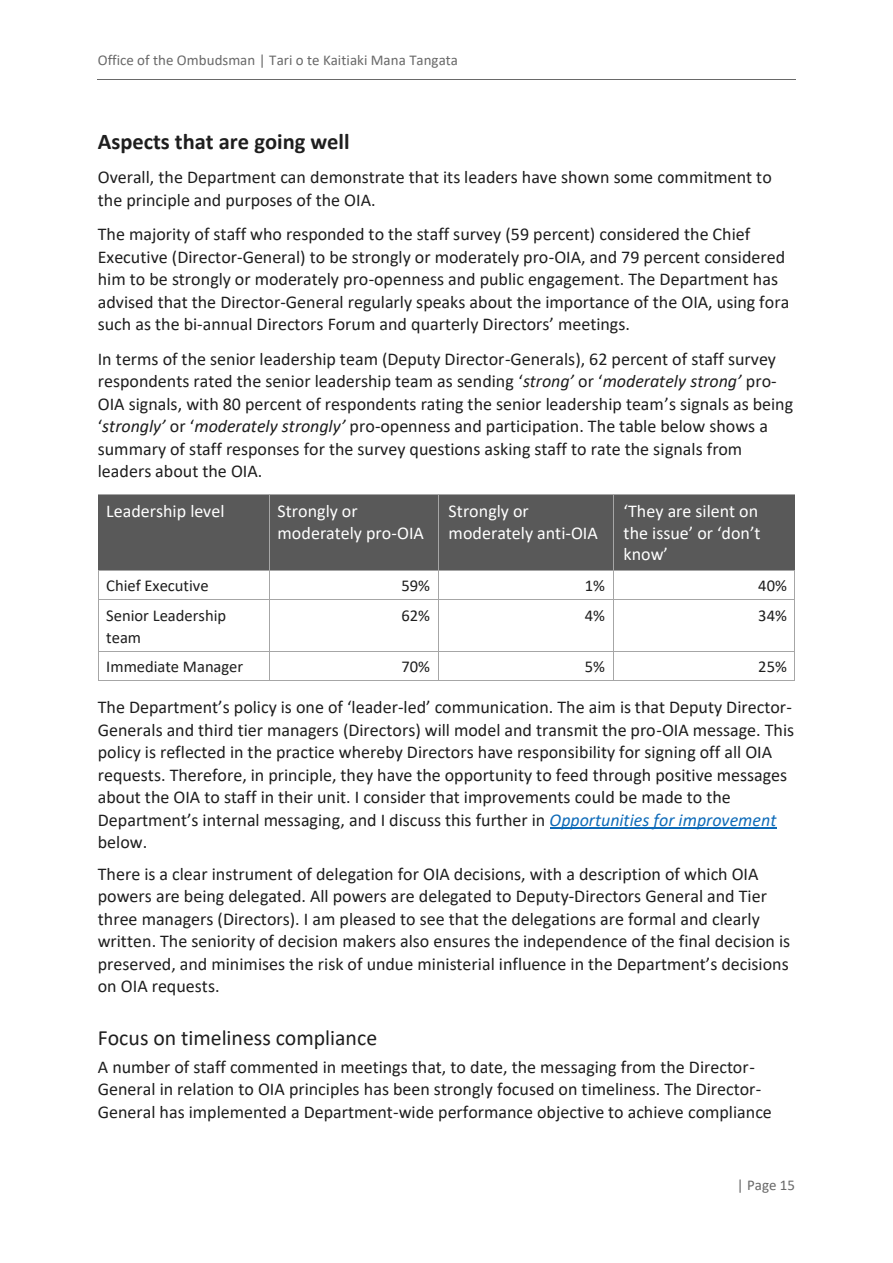
<style>
.page{position:relative;width:893px;height:1263px;background:#fff}
.page>*{position:absolute;margin:0;border:0;box-sizing:border-box;transform-origin:0 0}
.t1{font:700 22.5px "Calibri";color:#1e1e1e}
.t2{font:21.75px "Calibri";color:#1e1e1e}
.t3{font:18px/22.5px "Calibri";color:#1e1e1e}
.t4{font:18px/21.9px "Calibri";color:#fff}
.t5{font:16.5px/22.5px "Calibri";color:#1e1e1e}
.t6{font:15px "Calibri";color:#696969}
.s1{font-style:italic}
.s2{font-style:italic;color:#0d6ab8}
</style>
<div class="page">
<hr style="left:97px;top:79px;width:699px;height:1px;background:#696969">
<div style="left:98px;top:495px;width:171px;height:75px;background:#595959"></div>
<div style="left:270px;top:495px;width:168px;height:75px;background:#595959"></div>
<div style="left:438px;top:495px;width:175px;height:75px;background:#595959"></div>
<div style="left:613px;top:495px;width:181px;height:75px;background:#595959"></div>
<hr style="left:98px;top:494px;width:171px;height:1px;background:#a6a6a6">
<hr style="left:270px;top:494px;width:168px;height:1px;background:#a6a6a6">
<hr style="left:438px;top:494px;width:175px;height:1px;background:#a6a6a6">
<hr style="left:613px;top:494px;width:181px;height:1px;background:#a6a6a6">
<hr style="left:269px;top:495px;width:1px;height:75px;background:#a6a6a6">
<hr style="left:438px;top:495px;width:1px;height:75px;background:#a6a6a6">
<hr style="left:613px;top:495px;width:1px;height:75px;background:#a6a6a6">
<hr style="left:794px;top:495px;width:1px;height:75px;background:#595959">
<hr style="left:98px;top:570px;width:171px;height:1px;background:#a6a6a6">
<hr style="left:270px;top:570px;width:168px;height:1px;background:#a6a6a6">
<hr style="left:438px;top:570px;width:175px;height:1px;background:#a6a6a6">
<hr style="left:613px;top:570px;width:181px;height:1px;background:#a6a6a6">
<svg style="left:98px;top:571px;width:1px;height:28px"></svg>
<hr style="left:98px;top:599px;width:171px;height:1px;background:#a6a6a6">
<svg style="left:269px;top:570px;width:1px;height:30px"></svg>
<hr style="left:270px;top:599px;width:168px;height:1px;background:#a6a6a6">
<svg style="left:438px;top:571px;width:1px;height:28px"></svg>
<hr style="left:438px;top:599px;width:175px;height:1px;background:#a6a6a6">
<svg style="left:613px;top:571px;width:1px;height:28px"></svg>
<hr style="left:613px;top:599px;width:181px;height:1px;background:#a6a6a6">
<svg style="left:794px;top:570px;width:1px;height:30px"></svg>
<hr style="left:98px;top:600px;width:1px;height:51px;background:#a6a6a6">
<hr style="left:269px;top:600px;width:1px;height:51px;background:#a6a6a6">
<hr style="left:438px;top:600px;width:1px;height:51px;background:#a6a6a6">
<hr style="left:613px;top:600px;width:1px;height:51px;background:#a6a6a6">
<hr style="left:794px;top:600px;width:1px;height:51px;background:#a6a6a6">
<hr style="left:98px;top:651px;width:171px;height:1px;background:#a6a6a6">
<hr style="left:270px;top:651px;width:168px;height:1px;background:#a6a6a6">
<hr style="left:438px;top:651px;width:175px;height:1px;background:#a6a6a6">
<hr style="left:613px;top:651px;width:181px;height:1px;background:#a6a6a6">
<svg style="left:98px;top:652px;width:1px;height:28px"></svg>
<hr style="left:98px;top:680px;width:171px;height:1px;background:#a6a6a6">
<svg style="left:269px;top:651px;width:1px;height:30px"></svg>
<hr style="left:270px;top:680px;width:168px;height:1px;background:#a6a6a6">
<svg style="left:438px;top:652px;width:1px;height:28px"></svg>
<hr style="left:438px;top:680px;width:175px;height:1px;background:#a6a6a6">
<svg style="left:613px;top:652px;width:1px;height:28px"></svg>
<hr style="left:613px;top:680px;width:181px;height:1px;background:#a6a6a6">
<svg style="left:794px;top:651px;width:1px;height:30px"></svg>
<hr style="left:550px;top:828px;width:226px;height:1px;background:#0d6ab8">
<p class="t6" style="left:98px;top:54px;width:362px">Office of the Ombudsman | Tari o te Kaitiaki Mana Tangata</p>
<p class="t1" style="left:98px;top:132px;width:253px">Aspects that are going well</p>
<p class="t3" style="left:98px;top:168px;width:676px">Overall, the Department can demonstrate that its leaders have shown some commitment to the principle and purposes of the OIA.</p>
<p class="t3" style="left:98px;top:224px;width:693px">The majority of staff who responded to the staff survey (59 percent) considered the Chief Executive (Director-General) to be strongly or moderately pro-OIA, and 79 percent considered him to be strongly or moderately pro-openness and public engagement. The Department has advised that the Director-General regularly speaks about the importance of the OIA, using fora such as the bi-annual Directors Forum and quarterly Directors’ meetings.</p>
<p class="t3" style="left:98px;top:349px;width:697px">In terms of the senior leadership team (Deputy Director-Generals), 62 percent of staff survey respondents rated the senior leadership team as sending ‘<span class="s1">strong’</span> or ‘<span class="s1">moderately strong’</span> pro-OIA signals, with 80 percent of respondents rating the senior leadership team’s signals as being ‘<span class="s1">strongly’</span> or ‘<span class="s1">moderately strongly’</span> pro-openness and participation. The table below shows a summary of staff responses for the survey questions asking staff to rate the signals from leaders about the OIA.</p>
<p class="t4" style="left:106px;top:501px;width:120px">Leadership level</p>
<p class="t4" style="left:278px;top:501px;width:148px">Strongly or moderately pro-OIA</p>
<p class="t4" style="left:449px;top:501px;width:151px">Strongly or moderately anti-OIA</p>
<p class="t4" style="left:624px;top:501px;width:138px">‘They are silent on the issue’ or ‘don’t know’</p>
<p class="t5" style="left:106px;top:576px;width:104px">Chief Executive</p>
<p class="t5" style="left:401px;top:576px;width:30px">59%</p>
<p class="t5" style="left:585px;top:576px;width:22px">1%</p>
<p class="t5" style="left:758px;top:576px;width:30px">40%</p>
<p class="t5" style="left:106px;top:605px;width:121px">Senior Leadership team</p>
<p class="t5" style="left:401px;top:605px;width:30px">62%</p>
<p class="t5" style="left:585px;top:605px;width:22px">4%</p>
<p class="t5" style="left:758px;top:605px;width:30px">34%</p>
<p class="t5" style="left:106px;top:657px;width:138px">Immediate Manager</p>
<p class="t5" style="left:401px;top:657px;width:30px">70%</p>
<p class="t5" style="left:585px;top:657px;width:22px">5%</p>
<p class="t5" style="left:758px;top:657px;width:30px">25%</p>
<p class="t3" style="left:98px;top:697px;width:698px">The Department’s policy is one of ‘leader-led’ communication. The aim is that Deputy Director-Generals and third tier managers (Directors) will model and transmit the pro-OIA message. This policy is reflected in the practice whereby Directors have responsibility for signing off all OIA requests. Therefore, in principle, they have the opportunity to feed through positive messages about the OIA to staff in their unit. I consider that improvements could be made to the Department’s internal messaging, and I discuss this further in <span class="s2">Opportunities for improvement </span>below.</p>
<p class="t3" style="left:98px;top:864px;width:694px">There is a clear instrument of delegation for OIA decisions, with a description of which OIA powers are being delegated. All powers are delegated to Deputy-Directors General and Tier three managers (Directors). I am pleased to see that the delegations are formal and clearly written. The seniority of decision makers also ensures the independence of the final decision is preserved, and minimises the risk of undue ministerial influence in the Department’s decisions on OIA requests.</p>
<p class="t2" style="left:98px;top:1029px;width:281px">Focus on timeliness compliance</p>
<p class="t3" style="left:98px;top:1057px;width:676px">A number of staff commented in meetings that, to date, the messaging from the Director-<br>General in relation to OIA principles has been strongly focused on timeliness. The Director-<br>General has implemented a Department-wide performance objective to achieve compliance</p>
<p class="t6" style="left:737px;top:1179px;width:60px">| Page 15</p>
</div>
